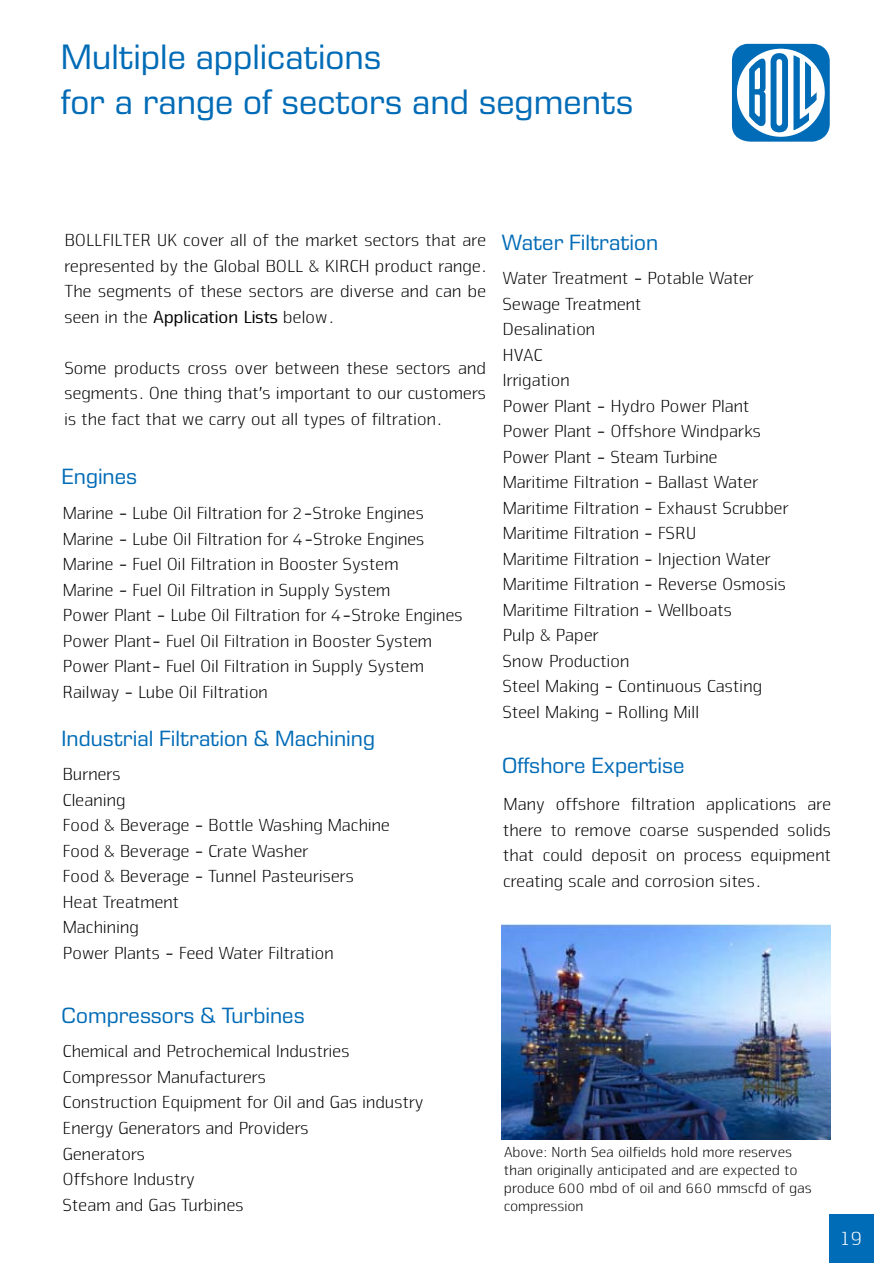
<style>
.page{position:relative;width:893px;height:1263px;background:#fff}
.page>*{position:absolute;margin:0;border:0;box-sizing:border-box;transform-origin:0 0}
.t1{font:36px/45px "Eurostile Next Pro";color:#006bb6}
.t2{font:22.5px "Eurostile Next Pro";color:#006bb6}
.t3{font:300 21px "Nuri";color:#fff}
.t4{font:300 18px/25.5px "Nuri";color:#000}
.t5{font:300 15px/18px "Nuri";color:#000}
.s1{font-weight:400}
</style>
<div class="page">
<div style="left:829px;top:1214px;width:45px;height:49px;background:#006bb6"></div>
<img style="left:502px;top:925px;width:328px;height:214px">
<svg style="left:732px;top:44px;width:98px;height:98px"></svg>
<h1 class="t1" style="left:61px;top:35px;width:574px">Multiple applications<br>for a range of sectors and segments</h1>
<p class="t4" style="left:63px;top:227px;width:423px;text-align:justify">BOLLFILTER UK cover all of the market sectors that are represented by the Global BOLL &amp; KIRCH product range.<br>The segments of these sectors are diverse and can be seen in the <span class="s1">Application Lists</span> below.</p>
<p class="t4" style="left:63px;top:354px;width:423px;text-align:justify">Some products cross over between these sectors and segments. One thing that’s important to our customers is the fact that we carry out all types of filtration.</p>
<p class="t2" style="left:62px;top:465px;width:77px">Engines</p>
<p class="t4" style="left:62px;top:500px;width:402px">Marine - Lube Oil Filtration for 2-Stroke Engines Marine - Lube Oil Filtration for 4-Stroke Engines Marine - Fuel Oil Filtration in Booster System<br>Marine - Fuel Oil Filtration in Supply System<br>Power Plant - Lube Oil Filtration for 4-Stroke Engines Power Plant- Fuel Oil Filtration in Booster System Power Plant- Fuel Oil Filtration in Supply System Railway - Lube Oil Filtration</p>
<p class="t2" style="left:62px;top:726px;width:315px">Industrial Filtration &amp; Machining</p>
<p class="t4" style="left:62px;top:761px;width:329px">Burners<br>Cleaning<br>Food &amp; Beverage - Bottle Washing Machine<br>Food &amp; Beverage - Crate Washer<br>Food &amp; Beverage - Tunnel Pasteurisers<br>Heat Treatment<br>Machining<br>Power Plants - Feed Water Filtration</p>
<p class="t2" style="left:502px;top:230px;width:158px">Water Filtration</p>
<p class="t4" style="left:502px;top:265px;width:287px">Water Treatment - Potable Water<br>Sewage Treatment<br>Desalination<br>HVAC<br>Irrigation<br>Power Plant - Hydro Power Plant<br>Power Plant - Offshore Windparks<br>Power Plant - Steam Turbine<br>Maritime Filtration - Ballast Water<br>Maritime Filtration - Exhaust Scrubber<br>Maritime Filtration - FSRU<br>Maritime Filtration - Injection Water<br>Maritime Filtration - Reverse Osmosis<br>Maritime Filtration - Wellboats<br>Pulp &amp; Paper<br>Snow Production<br>Steel Making - Continuous Casting<br>Steel Making - Rolling Mill</p>
<p class="t2" style="left:502px;top:753px;width:184px">Offshore Expertise</p>
<p class="t4" style="left:502px;top:791px;width:329px;text-align:justify">Many offshore filtration applications are there to remove coarse suspended solids that could deposit on process equipment creating scale and corrosion sites.</p>
<p class="t2" style="left:62px;top:1003px;width:245px">Compressors &amp; Turbines</p>
<p class="t4" style="left:62px;top:1038px;width:362px">Chemical and Petrochemical Industries<br>Compressor Manufacturers<br>Construction Equipment for Oil and Gas industry<br>Energy Generators and Providers<br>Generators<br>Offshore Industry<br>Steam and Gas Turbines</p>
<p class="t5" style="left:503px;top:1143px;width:309px">Above: North Sea oilfields hold more reserves than originally anticipated and are expected to produce 600 mbd of oil and 660 mmscfd of gas compression</p>
<p class="t3" style="left:840px;top:1225px;width:24px">19</p>
</div>
